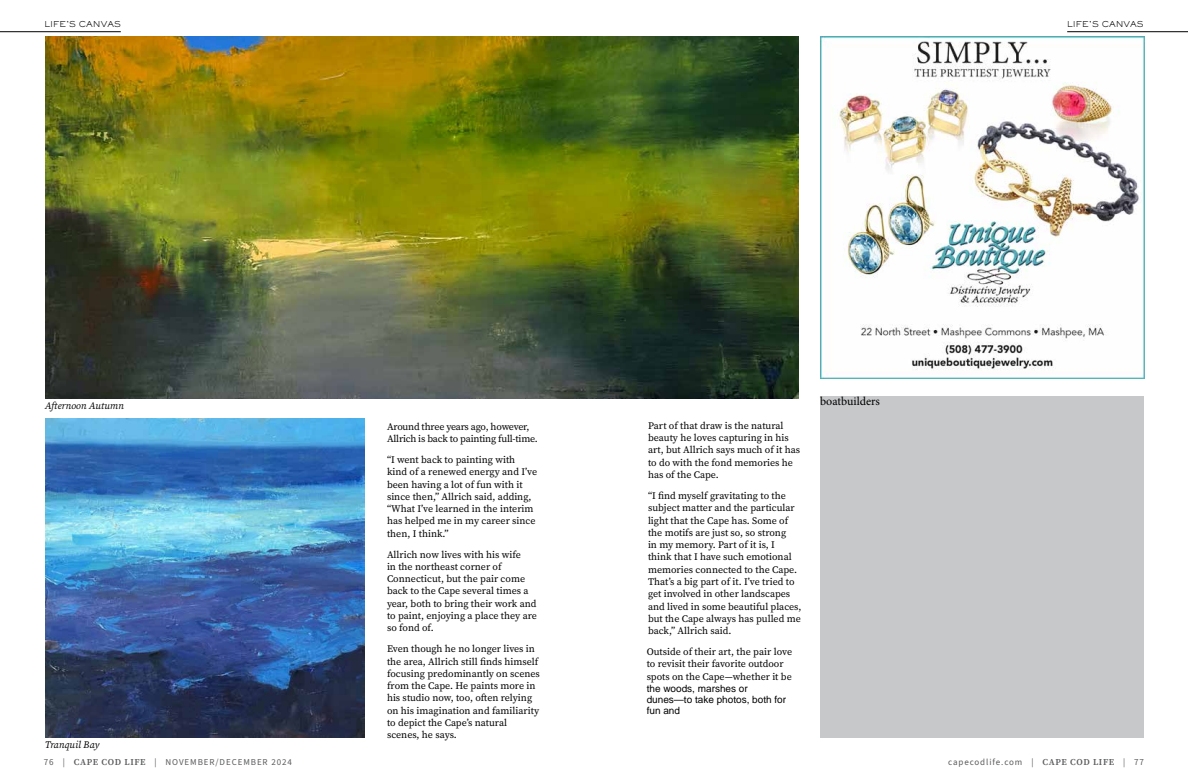
<style>
.page{position:relative;width:1188px;height:783px;background:#fff}
.page>*{position:absolute;margin:0;border:0;box-sizing:border-box;transform-origin:0 0}
.t1{font:12px "Minion Pro";color:#000}
.t2{font:10px/12.2px "Source Serif 4";color:#000}
.t3{font:10px/12.2px "Source Serif 4";letter-spacing:-.02em;color:#000}
.t4{font:10px/11.4px "Chrom Sans OTF";color:#000}
.t5{font:italic 10px "Source Serif 4";color:#000}
.t6{font:9px "Source Sans 3";letter-spacing:.1em;color:#5a5b5d}
.t7{font:9px "Source Sans 3";letter-spacing:.1em;color:#58595b}
.t8{font:300 8px "Sackers Gothic Std";color:#000}
.s1{color:#58595b}
.s2{font-family:"Source Serif 4";font-weight:600}
.s3{font-family:"Source Serif 4";font-weight:600;color:#5a5b5d}
.s4{color:#5a5b5d}
</style>
<div class="page">
<hr style="left:0;top:32px;width:121px;height:1px;background:#000">
<hr style="left:1067px;top:32px;width:121px;height:1px;background:#000">
<img style="left:820px;top:36px;width:324px;height:342px">
<div style="left:820px;top:396px;width:324px;height:342px;background:#c7c8ca"></div>
<img style="left:45px;top:36px;width:753px;height:363px">
<img style="left:45px;top:418px;width:319px;height:320px">
<p class="t8" style="left:44px;top:19px;width:78px">LIFE’S CANVAS</p>
<p class="t8" style="left:1067px;top:19px;width:78px">LIFE’S CANVAS</p>
<p class="t5" style="left:45px;top:399px;width:81px">Afternoon Autumn</p>
<p class="t5" style="left:45px;top:738px;width:56px">Tranquil Bay</p>
<p class="t3" style="left:387px;top:420px;width:152px">Around three years ago, however,<br>Allrich is back to painting full-time.</p>
<p class="t2" style="left:387px;top:454px;width:152px">“I went back to painting with kind of a renewed energy and I’ve been having a lot of fun with it since then,” Allrich said, adding, “What I’ve learned in the interim has helped me in my career since then, I think.”</p>
<p class="t2" style="left:387px;top:548px;width:151px">Allrich now lives with his wife<br>in the northeast corner of<br>Connecticut, but the pair come back to the Cape several times a year, both to bring their work and to paint, enjoying a place they are so fond of.</p>
<p class="t2" style="left:387px;top:643px;width:154px">Even though he no longer lives in the area, Allrich still finds himself focusing predominantly on scenes from the Cape. He paints more in his studio now, too, often relying on his imagination and familiarity to depict the Cape’s natural scenes, he says.</p>
<p class="t2" style="left:648px;top:419px;width:154px">Part of that draw is the natural beauty he loves capturing in his art, but Allrich says much of it has to do with the fond memories he has of the Cape.</p>
<p class="t2" style="left:648px;top:490px;width:155px">“I find myself gravitating to the subject matter and the particular light that the Cape has. Some of the motifs are just so, so strong<br>in my memory. Part of it is, I<br>think that I have such emotional memories connected to the Cape.<br>That’s a big part of it. I’ve tried to get involved in other landscapes and lived in some beautiful places, but the Cape always has pulled me back,” Allrich said.</p>
<p class="t2" style="left:647px;top:645px;width:147px">Outside of their art, the pair love to revisit their favorite outdoor spots on the Cape—whether it be</p>
<p class="t4" style="left:647px;top:682px;width:141px">the woods, marshes or dunes—to take photos, both for fun and</p>
<p class="t1" style="left:820px;top:393px;width:61px">boatbuilders</p>
<p class="t6" style="left:44px;top:756px;width:250px">76 <span class="s1">|</span> <span class="s2">CAPE COD LIFE</span> | NOVEMBER/DECEMBER 2024</p>
<p class="t7" style="left:948px;top:756px;width:197px">capecodlife.com | <span class="s3">CAPE COD LIFE</span> <span class="s4">| 77</span></p>
</div>
